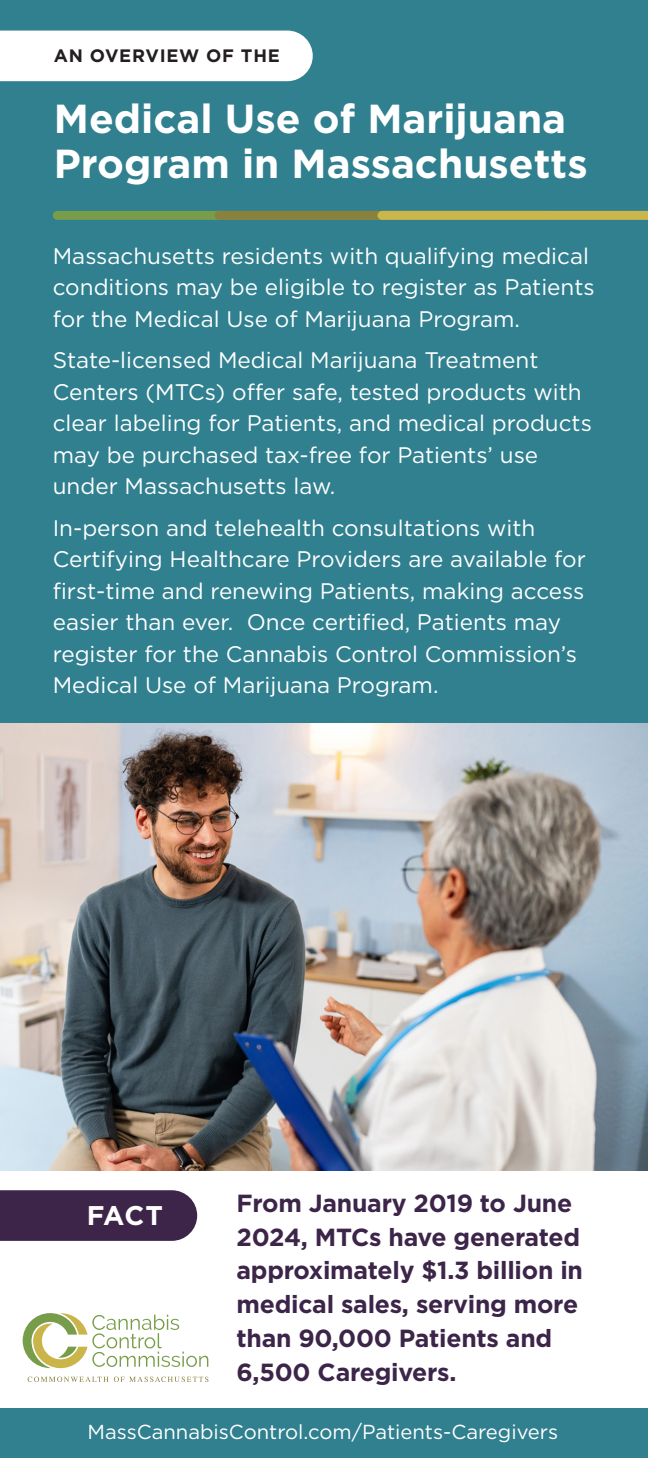
<style>
.page{position:relative;width:648px;height:1458px;background:#fff}
.page>*{position:absolute;margin:0;border:0;box-sizing:border-box;transform-origin:0 0}
.t1{font:700 40.5px/45px "Gotham";color:#fff}
.t2{font:700 27px "Gotham";color:#fff}
.t3{font:700 24.75px/33.8px "Gotham";letter-spacing:-.01em;color:#3c2549}
.t4{font:22.5px/31.5px "Gotham";color:#fff}
.t5{font:20.25px "Gotham";color:#fff}
.t6{font:700 18px "Gotham";letter-spacing:.04em;color:#231f20}
</style>
<div class="page">
<svg style="left:28px;top:1377px;width:180px;height:5px"></svg>
<svg style="left:23px;top:1313px;width:185px;height:56px"></svg>
<div style="left:0;top:0;width:648px;height:723px;background:#30808f"></div>
<div style="left:0;top:31px;width:313px;height:50px;background:#fff"></div>
<div style="left:57px;top:211px;width:328px;height:9px;background:#789d4a"></div>
<div style="left:219px;top:211px;width:328px;height:9px;background:#89813d"></div>
<div style="left:382px;top:211px;width:266px;height:9px;background:#cab64a"></div>
<div style="left:0;top:1408px;width:648px;height:50px;background:#30808f"></div>
<div style="left:0;top:1190px;width:197px;height:51px;background:#3c2549"></div>
<img style="left:0;top:723px;width:647px;height:447px">
<p class="t6" style="left:54px;top:44px;width:227px">AN OVERVIEW OF THE</p>
<p class="t1" style="left:54px;top:96px;width:535px">Medical Use of Marijuana<br>Program in Massachusetts</p>
<p class="t4" style="left:53px;top:239px;width:544px">Massachusetts residents with qualifying medical conditions may be eligible to register as Patients for the Medical Use of Marijuana Program.</p>
<p class="t4" style="left:53px;top:344px;width:541px">State-licensed Medical Marijuana Treatment Centers (MTCs) offer safe, tested products with clear labeling for Patients, and medical products may be purchased tax-free for Patients’ use under Massachusetts law.</p>
<p class="t4" style="left:53px;top:512px;width:535px">In-person and telehealth consultations with Certifying Healthcare Providers are available for first-time and renewing Patients, making access easier than ever. Once certified, Patients may register for the Cannabis Control Commission’s Medical Use of Marijuana Program.</p>
<p class="t3" style="left:237px;top:1186px;width:348px">From January 2019 to June<br>2024, MTCs have generated approximately $1.3 billion in medical sales, serving more than 90,000 Patients and<br>6,500 Caregivers.</p>
<p class="t5" style="left:88px;top:1419px;width:472px">MassCannabisControl.com/Patients-Caregivers</p>
<p class="t2" style="left:87px;top:1197px;width:78px">FACT</p>
</div>
